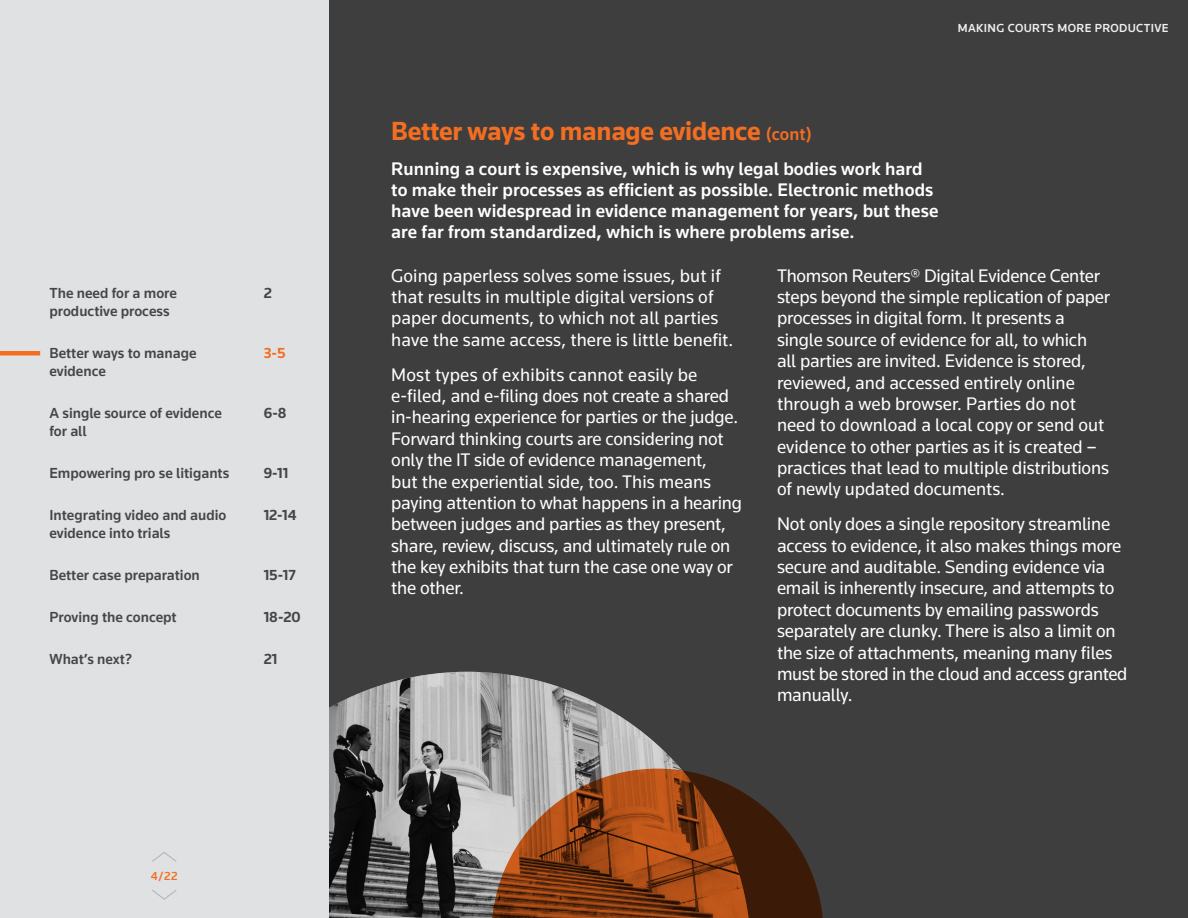
<style>
.page{position:relative;width:1188px;height:918px;background:#fff}
.page>*{position:absolute;margin:0;border:0;box-sizing:border-box;transform-origin:0 0}
.headline-orange{font:700 27px "Knowledge 2017";letter-spacing:-.01em;color:#f36e21}
.body-1{font:18.75px/21.3px "Knowledge 2017";letter-spacing:-.01em;color:#fff}
.intro-paragraph{font:500 18.75px/21px "Knowledge 2017";letter-spacing:.005em;color:#fff}
.guide{font:500 15px/18px "Knowledge 2017";color:#454647}
.guide-2{font:700 15px "Knowledge 2017";color:#454647}
.guide-3{font:700 15px "Knowledge 2017";color:#f36e21}
.t1{font:500 12px "Knowledge 2017";letter-spacing:.03em;color:#efeff0}
.t2{font:500 12px "Knowledge 2017";color:#f36e21}
.s1{font-weight:500;font-size:18px}
</style>
<div class="page">
<div style="left:328px;top:0;width:860px;height:918px;background:#3e3e3f"></div>
<img style="left:328px;top:672px;width:353px;height:246px">
<div style="left:0;top:0;width:328px;height:918px;background:#e0e1e3"></div>
<div style="left:0;top:351px;width:40px;height:5px;background:#f36e21"></div>
<svg style="left:491px;top:769px;width:332px;height:149px;background:#7e492a"></svg>
<svg style="left:152px;top:890px;width:25px;height:10px"></svg>
<svg style="left:152px;top:852px;width:25px;height:10px"></svg>
<p class="guide" style="left:50px;top:284px;width:129px">The need for a more productive process</p>
<p class="guide" style="left:50px;top:344px;width:149px">Better ways to manage evidence</p>
<p class="guide" style="left:50px;top:404px;width:174px">A single source of evidence for all</p>
<p class="guide" style="left:50px;top:464px;width:181px">Empowering pro se litigants</p>
<p class="guide" style="left:50px;top:506px;width:178px">Integrating video and audio evidence into trials</p>
<p class="guide" style="left:50px;top:566px;width:152px">Better case preparation</p>
<p class="guide" style="left:50px;top:608px;width:129px">Proving the concept</p>
<p class="guide" style="left:50px;top:650px;width:84px">What’s next?</p>
<p class="guide-2" style="left:264px;top:284px;width:10px">2</p>
<p class="guide-3" style="left:264px;top:344px;width:23px">3-5</p>
<p class="guide-2" style="left:264px;top:404px;width:24px">6-8</p>
<p class="guide-2" style="left:264px;top:464px;width:26px">9-11</p>
<p class="guide-2" style="left:264px;top:506px;width:34px">12-14</p>
<p class="guide-2" style="left:264px;top:566px;width:34px">15-17</p>
<p class="guide-2" style="left:264px;top:608px;width:39px">18-20</p>
<p class="guide-2" style="left:264px;top:650px;width:15px">21</p>
<p class="t2" style="left:151px;top:868px;width:28px">4/22</p>
<p class="headline-orange" style="left:391px;top:115px;width:422px">Better ways to manage evidence <span class="s1">(cont)</span></p>
<p class="t1" style="left:958px;top:21px;width:212px">MAKING COURTS MORE PRODUCTIVE</p>
<p class="intro-paragraph" style="left:391px;top:158px;width:549px">Running a court is expensive, which is why legal bodies work hard to make their processes as efficient as possible. Electronic methods have been widespread in evidence management for years, but these are far from standardized, which is where problems arise.</p>
<p class="body-1" style="left:391px;top:264px;width:344px">Going paperless solves some issues, but if that results in multiple digital versions of paper documents, to which not all parties have the same access, there is little benefit.</p>
<p class="body-1" style="left:391px;top:363px;width:352px">Most types of exhibits cannot easily be e-filed, and e-filing does not create a shared in-hearing experience for parties or the judge.<br>Forward thinking courts are considering not only the IT side of evidence management,<br>but the experiential side, too. This means paying attention to what happens in a hearing between judges and parties as they present, share, review, discuss, and ultimately rule on the key exhibits that turn the case one way or the other.</p>
<p class="body-1" style="left:777px;top:264px;width:335px">Thomson Reuters® Digital Evidence Center steps beyond the simple replication of paper processes in digital form. It presents a single source of evidence for all, to which all parties are invited. Evidence is stored, reviewed, and accessed entirely online through a web browser. Parties do not need to download a local copy or send out evidence to other parties as it is created – practices that lead to multiple distributions of newly updated documents.</p>
<p class="body-1" style="left:777px;top:513px;width:352px">Not only does a single repository streamline access to evidence, it also makes things more secure and auditable. Sending evidence via email is inherently insecure, and attempts to protect documents by emailing passwords separately are clunky. There is also a limit on the size of attachments, meaning many files must be stored in the cloud and access granted manually.</p>
</div>
